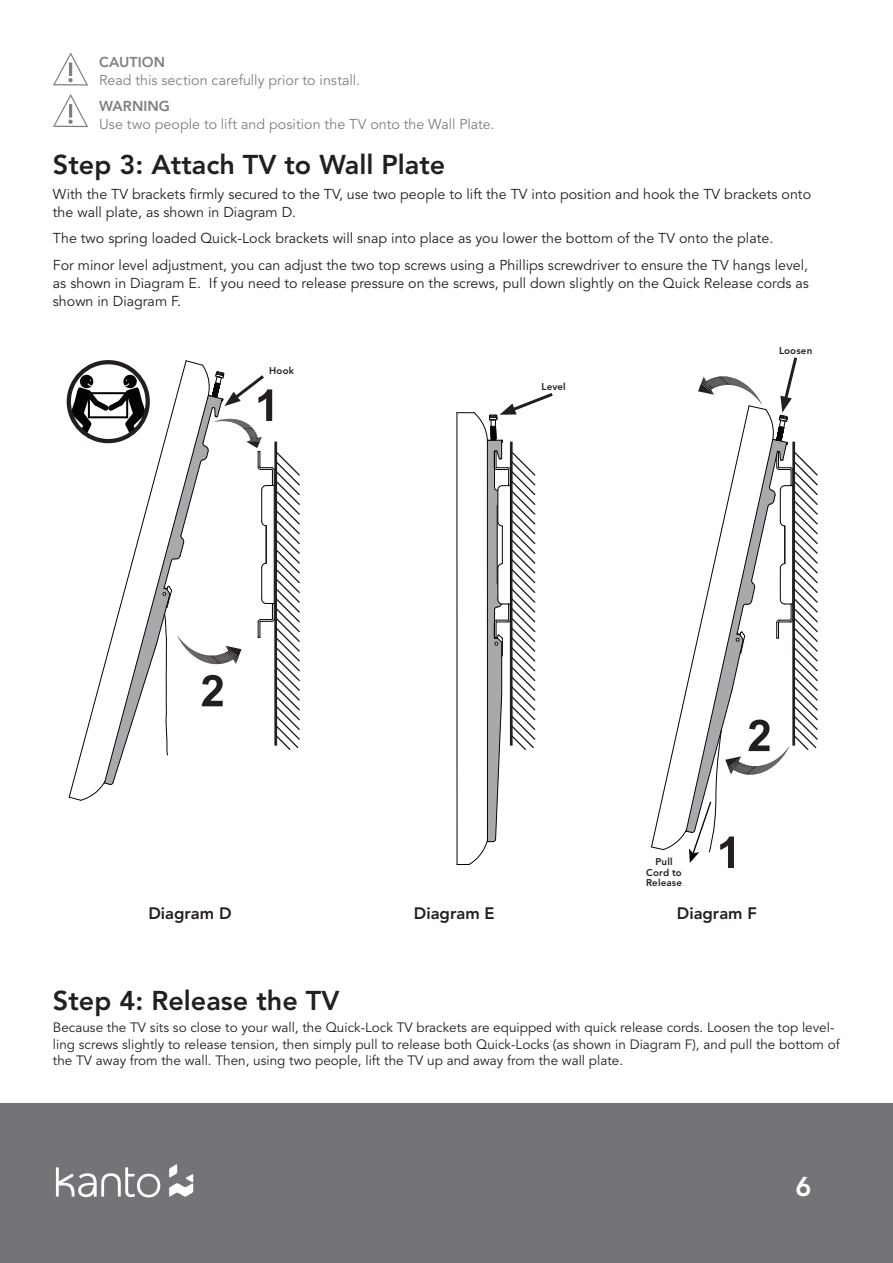
<style>
.page{position:relative;width:893px;height:1263px;background:#fff}
.page>*{position:absolute;margin:0;border:0;box-sizing:border-box;transform-origin:0 0}
.step_n{font:800 27px "Avenir LT Std";color:#231f20}
.step_n-2{font:800 27px "Avenir LT Std";color:#fff}
.Subhead_11pt{font:800 16.5px "Avenir LT Std";color:#231f20}
.t1{font:14.25px/18px "Avenir LT Std";color:#231f20}
.Warning_9pt{font:14.25px/18px "Avenir LT Std";color:#808083}
.t2{font:13.5px/16.2px "Avenir LT Std";color:#231f20}
.Diagram_6pt{font:800 9.75px/10.5px "Avenir LT Std";letter-spacing:.015em;color:#231f20;text-align:center}
.s1{font-weight:800}
</style>
<div class="page">
<svg style="left:53px;top:94px;width:35px;height:33px"></svg>
<hr style="left:69px;top:104px;width:3px;height:14px;background:#808083">
<svg style="left:53px;top:52px;width:35px;height:34px"></svg>
<hr style="left:69px;top:62px;width:3px;height:14px;background:#808083">
<div style="left:0;top:1104px;width:893px;height:159px;background:#727477"></div>
<svg style="left:169px;top:1164px;width:24px;height:33px"></svg>
<svg style="left:56px;top:1167px;width:104px;height:30px"></svg>
<svg style="left:457px;top:393px;width:96px;height:472px"></svg>
<svg style="left:651px;top:357px;width:167px;height:511px"></svg>
<svg style="left:68px;top:360px;width:232px;height:441px"></svg>
<div style="left:67px;top:360px;width:83px;height:83px;border:4px solid #231f20;border-radius:50%"></div>
<p class="Warning_9pt" style="left:99px;top:54px;width:262px"><span class="s1">CAUTION<br></span>Read this section carefully prior to install.</p>
<p class="Warning_9pt" style="left:99px;top:98px;width:397px"><span class="s1">WARNING<br></span>Use two people to lift and position the TV onto the Wall Plate.</p>
<p class="step_n" style="left:53px;top:148px;width:394px">Step 3: Attach TV to Wall Plate</p>
<p class="t1" style="left:53px;top:186px;width:760px">With the TV brackets firmly secured to the TV, use two people to lift the TV into position and hook the TV brackets onto the wall plate, as shown in Diagram D.</p>
<p class="t1" style="left:53px;top:230px;width:722px">The two spring loaded Quick-Lock brackets will snap into place as you lower the bottom of the TV onto the plate.</p>
<p class="t1" style="left:53px;top:256px;width:757px;text-align:justify">For minor level adjustment, you can adjust the two top screws using a Phillips screwdriver to ensure the TV hangs level, as shown in Diagram E. If you need to release pressure on the screws, pull down slightly on the Quick Release cords as shown in Diagram F.</p>
<p class="Diagram_6pt" style="left:269px;top:366px;width:26px">Hook</p>
<p class="Diagram_6pt" style="left:542px;top:381px;width:26px">Level</p>
<p class="Diagram_6pt" style="left:779px;top:345px;width:35px">Loosen</p>
<p class="Subhead_11pt" style="left:148px;top:904px;width:85px">Diagram D</p>
<p class="Subhead_11pt" style="left:414px;top:904px;width:82px">Diagram E</p>
<p class="step_n" style="left:53px;top:984px;width:288px">Step 4: Release the TV</p>
<p class="Diagram_6pt" style="left:646px;top:857px;width:37px">Pull<br>Cord to<br>Release</p>
<p class="Subhead_11pt" style="left:677px;top:904px;width:82px">Diagram F</p>
<p class="t2" style="left:53px;top:1020px;width:788px">Because the TV sits so close to your wall, the Quick-Lock TV brackets are equipped with quick release cords. Loosen the top level&shy;ling screws slightly to release tension, then simply pull to release both Quick-Locks (as shown in Diagram F), and pull the bottom of the TV away from the wall. Then, using two people, lift the TV up and away from the wall plate.</p>
<p class="step_n-2" style="left:795px;top:1171px;width:17px">6</p>
</div>
